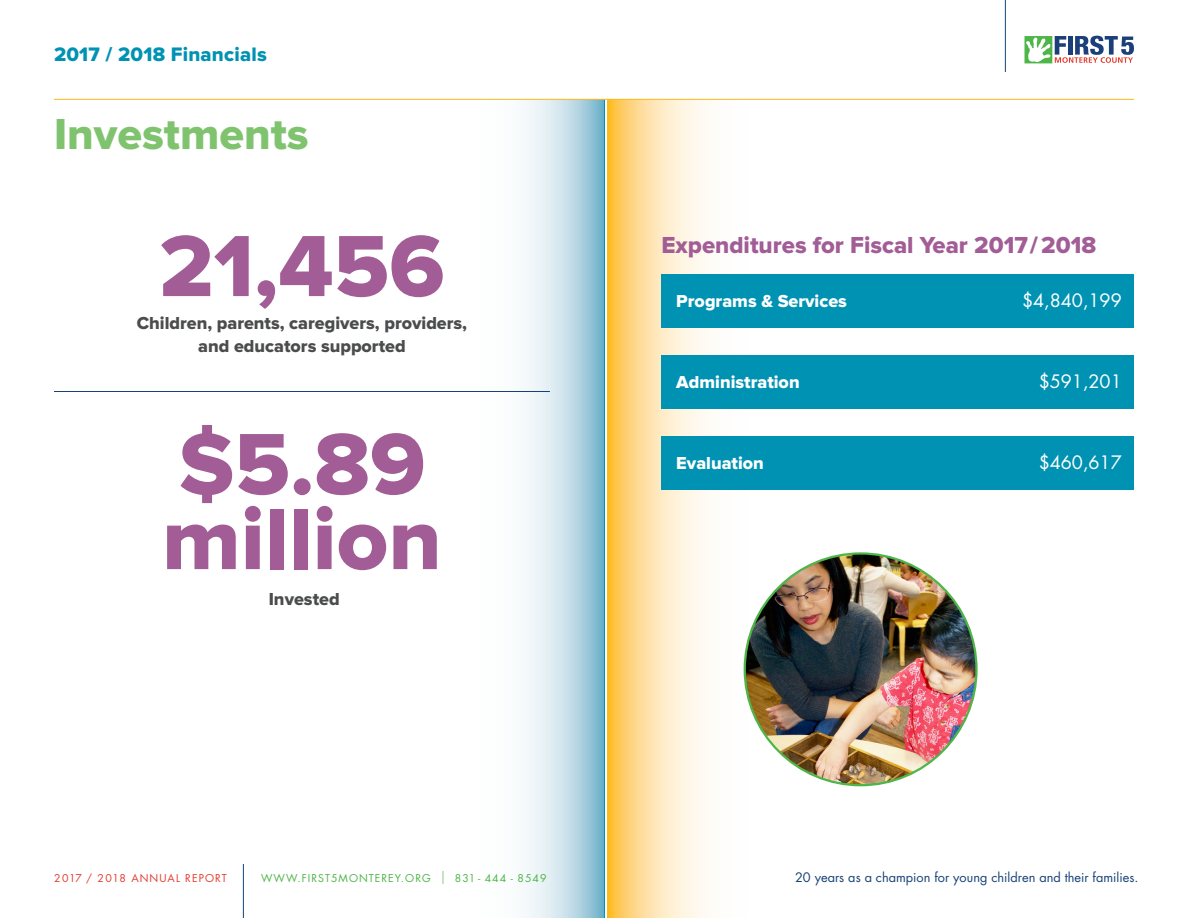
<style>
.page{position:relative;width:1188px;height:918px;background:#fff}
.page>*{position:absolute;margin:0;border:0;box-sizing:border-box;transform-origin:0 0}
.subhead_level_1{font:90px/75px "Proxima Nova Extrabld";color:#a25d96}
.subhead_level_2{font:90px "Proxima Nova Extrabld";color:#a25d96}
.page_title{font:45px "Proxima Nova Extrabld";color:#7fc36f}
.subhead_level_1-2{font:24px "Proxima Nova Extrabld";color:#a25d96}
.page_header{font:20.25px "Proxima Nova Extrabld";letter-spacing:.01em;color:#0092b3}
.body_12_15{font:18px/22.6px "Proxima Nova Extrabld";color:#4b4c4d;text-align:center}
.subhead_level_2-2{font:18px "Proxima Nova Extrabld";color:#fff}
.subhead_level_2-3{font:18px "Futura";color:#fff}
.subhead_level_2-4{font:18px "Proxima Nova Extrabld";color:#4b4c4d}
.t1{font:12.75px "Futura";color:#174178}
.t2{font:10.5px "Futura";letter-spacing:.1em;color:#4eb548}
.t3{font:10.5px "Futura";letter-spacing:.1em;color:#e33b30}
.s1{font-size:15.75px;color:#7fc36f}
</style>
<div class="page">
<svg style="left:1025px;top:36px;width:109px;height:27px"></svg>
<hr style="left:1005px;top:0;width:1px;height:72px;background:#174178">
<hr style="left:243px;top:864px;width:1px;height:54px;background:#174178">
<svg style="left:608px;top:100px;width:180px;height:818px"></svg>
<div style="left:662px;top:274px;width:472px;height:54px;background:#0092b3"></div>
<div style="left:662px;top:356px;width:472px;height:54px;background:#0092b3"></div>
<div style="left:662px;top:436px;width:472px;height:54px;background:#0092b3"></div>
<svg style="left:525px;top:100px;width:80px;height:818px;background:#c4dee8"></svg>
<hr style="left:54px;top:99px;width:1080px;height:1px;background:#fcba1a">
<img style="left:745px;top:553px;width:231px;height:232px;border-radius:116px">
<hr style="left:54px;top:391px;width:496px;height:1px;background:#174178">
<p class="page_header" style="left:54px;top:43px;width:214px">2017 / 2018 Financials</p>
<p class="page_title" style="left:54px;top:108px;width:256px">Investments</p>
<p class="subhead_level_2" style="left:159px;top:214px;width:287px">21,456</p>
<p class="body_12_15" style="left:137px;top:312px;width:332px">Children, parents, caregivers, providers, and educators supported</p>
<p class="subhead_level_1" style="left:162px;top:429px;width:281px">$5.89 million</p>
<p class="subhead_level_2-4" style="left:269px;top:589px;width:72px">Invested</p>
<p class="t3" style="left:54px;top:871px;width:174px">2017 / 2018 ANNUAL REPORT</p>
<p class="t2" style="left:261px;top:871px;width:287px">WWW.FIRST5MONTEREY.ORG <span class="s1">|</span> 831 - 444 - 8549</p>
<p class="subhead_level_1-2" style="left:662px;top:231px;width:436px">Expenditures for Fiscal Year 2017 / 2018</p>
<p class="subhead_level_2-2" style="left:676px;top:290px;width:172px">Programs &amp; Services</p>
<p class="subhead_level_2-3" style="left:1022px;top:288px;width:101px">$4,840,199</p>
<p class="subhead_level_2-2" style="left:676px;top:371px;width:125px">Administration</p>
<p class="subhead_level_2-3" style="left:1039px;top:369px;width:85px">$591,201</p>
<p class="subhead_level_2-2" style="left:676px;top:452px;width:89px">Evaluation</p>
<p class="subhead_level_2-3" style="left:1039px;top:450px;width:85px">$460,617</p>
<p class="t1" style="left:795px;top:869px;width:345px">20 years as a champion for young children and their families.</p>
</div>
